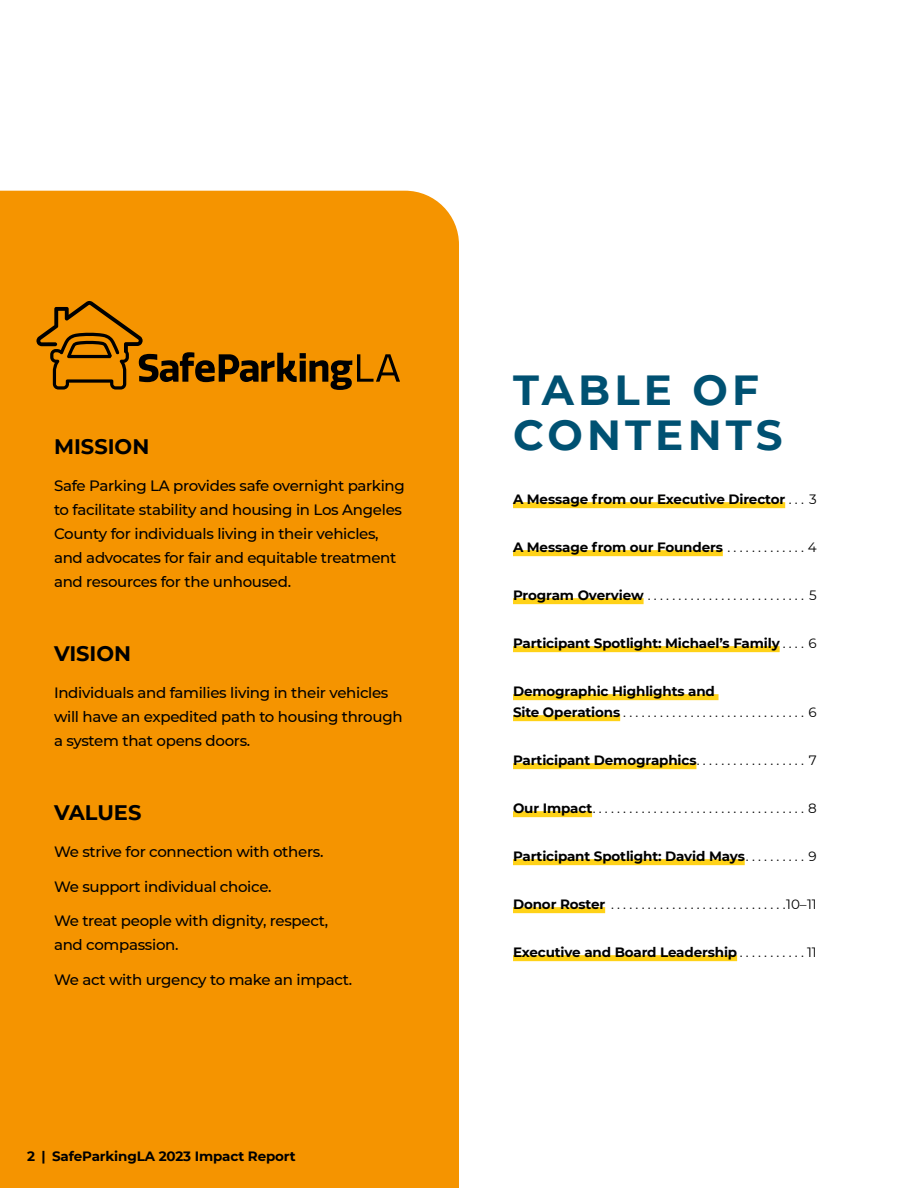
<style>
.page{position:relative;width:918px;height:1188px;background:#fff}
.page>*{position:absolute;margin:0;border:0;box-sizing:border-box;transform-origin:0 0}
.t1{font:700 42px/45px "Montserrat";letter-spacing:.1em;color:#005172}
.t2{font:700 21px "Montserrat";color:#000001}
.t3{font:500 15px/24px "Montserrat";letter-spacing:-.02em;color:#000001}
.t4{font:700 13.5px/21px "Montserrat";letter-spacing:-.01em;color:#000001}
.t5{font:13.5px "Montserrat";color:#000001}
.s1{font-weight:400}
.s2{font-weight:700}
</style>
<div class="page">
<div style="left:0;top:191px;width:459px;height:997px;background:#f59400"></div>
<div style="left:513px;top:502px;width:272px;height:6px;background:#ffd218"></div>
<div style="left:513px;top:550px;width:210px;height:6px;background:#ffd218"></div>
<div style="left:513px;top:598px;width:131px;height:6px;background:#ffd218"></div>
<div style="left:513px;top:646px;width:267px;height:6px;background:#ffd218"></div>
<div style="left:513px;top:694px;width:206px;height:6px;background:#ffd218"></div>
<div style="left:513px;top:715px;width:107px;height:6px;background:#ffd218"></div>
<div style="left:513px;top:763px;width:183px;height:6px;background:#ffd218"></div>
<div style="left:513px;top:811px;width:79px;height:6px;background:#ffd218"></div>
<div style="left:513px;top:859px;width:232px;height:6px;background:#ffd218"></div>
<div style="left:513px;top:907px;width:92px;height:6px;background:#ffd218"></div>
<div style="left:513px;top:955px;width:224px;height:6px;background:#ffd218"></div>
<svg style="left:36px;top:301px;width:364px;height:89px;background:#cc7b00"></svg>
<h2 class="t2" style="left:54px;top:431px;width:97px">MISSION</h2>
<p class="t3" style="left:54px;top:473px;width:352px">Safe Parking LA provides safe overnight parking to facilitate stability and housing in Los Angeles County for individuals living in their vehicles, and advocates for fair and equitable treatment and resources for the unhoused.</p>
<h2 class="t2" style="left:54px;top:638px;width:79px">VISION</h2>
<p class="t3" style="left:54px;top:680px;width:350px">Individuals and families living in their vehicles will have an expedited path to housing through a system that opens doors.</p>
<h2 class="t2" style="left:54px;top:797px;width:89px">VALUES</h2>
<p class="t3" style="left:54px;top:839px;width:271px">We strive for connection with others.</p>
<p class="t3" style="left:54px;top:874px;width:219px">We support individual choice.</p>
<p class="t3" style="left:54px;top:908px;width:276px">We treat people with dignity, respect, and compassion.</p>
<p class="t3" style="left:54px;top:967px;width:300px">We act with urgency to make an impact.</p>
<p class="t4" style="left:27px;top:1145px;width:270px">2 | SafeParkingLA 2023 Impact Report</p>
<h1 class="t1" style="left:513px;top:366px;width:271px">TABLE OF<br>CONTENTS</h1>
<p class="t4" style="left:513px;top:488px;width:305px">A Message from our Executive Director <span class="s1">. . . 3</span></p>
<p class="t4" style="left:513px;top:536px;width:305px">A Message from our Founders <span class="s1">. . . . . . . . . . . . . 4</span></p>
<p class="t5" style="left:513px;top:586px;width:305px"><span class="s2">Program Overview</span> . . . . . . . . . . . . . . . . . . . . . . . . . . 5</p>
<p class="t4" style="left:513px;top:632px;width:305px">Participant Spotlight: Michael’s Family <span class="s1">. . . . 6</span></p>
<p class="t4" style="left:513px;top:680px;width:305px">Demographic Highlights and<br>Site Operations <span class="s1">. . . . . . . . . . . . . . . . . . . . . . . . . . . . . . 6</span></p>
<p class="t4" style="left:513px;top:749px;width:305px">Participant Demographics <span class="s1">. . . . . . . . . . . . . . . . . . 7</span></p>
<p class="t5" style="left:513px;top:799px;width:305px"><span class="s2">Our Impact</span> . . . . . . . . . . . . . . . . . . . . . . . . . . . . . . . . . . . 8</p>
<p class="t4" style="left:513px;top:845px;width:305px">Participant Spotlight: David Mays <span class="s1">. . . . . . . . . . 9</span></p>
<p class="t5" style="left:513px;top:895px;width:305px"><span class="s2">Donor Roster</span> . . . . . . . . . . . . . . . . . . . . . . . . . . . . 10– 11</p>
<p class="t4" style="left:513px;top:941px;width:305px">Executive and Board Leadership <span class="s1">. . . . . . . . . . . 11</span></p>
</div>
